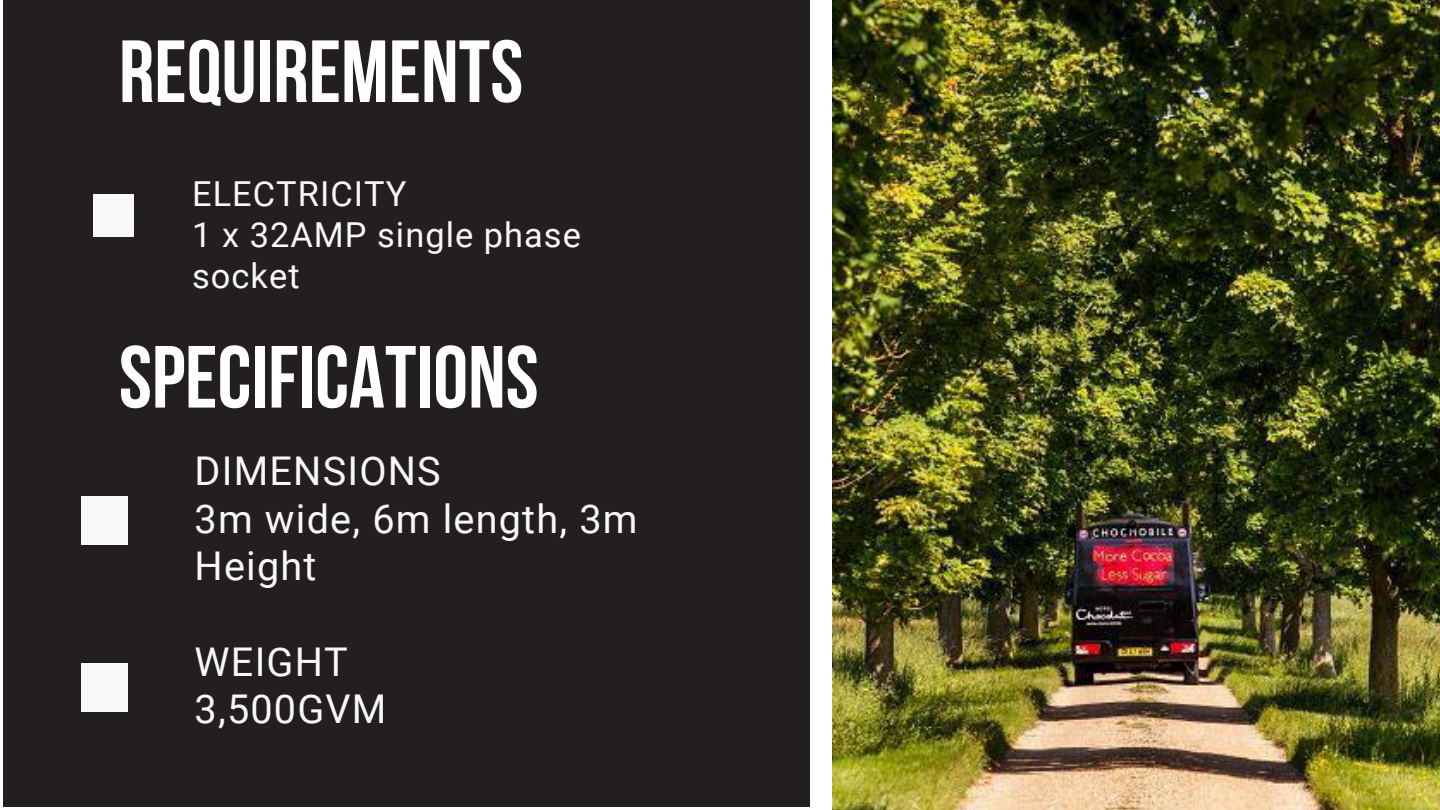
<style>
.page{position:relative;width:1440px;height:810px;background:#fff}
.page>*{position:absolute;margin:0;border:0;box-sizing:border-box;transform-origin:0 0}
.t1{font:88px "Bebas Neue Cyrillic";color:#fff}
.t2{font:39.6px/47.4px "Roboto";letter-spacing:.03em;color:#f9f8f9}
.t3{font:34.4px/41.1px "Roboto";letter-spacing:.03em;color:#f9f8f9}
</style>
<div class="page">
<div style="left:4px;top:0;width:851px;height:807px;background:#231f20"></div>
<div style="left:81px;top:496px;width:46px;height:49px;background:#f9f8f9"></div>
<div style="left:81px;top:663px;width:46px;height:49px;background:#f9f8f9"></div>
<div style="left:810px;top:0;width:45px;height:810px;background:#fff"></div>
<div style="left:94px;top:195px;width:40px;height:42px;background:#f9f8f9"></div>
<img style="left:833px;top:0;width:607px;height:810px">
<p class="t1" style="left:119px;top:36px;width:406px">REQUIREMENTS</p>
<p class="t3" style="left:192px;top:174px;width:216px">ELECTRICITY</p>
<p class="t3" style="left:192px;top:215px;width:390px">1 x 32AMP single phase socket</p>
<p class="t1" style="left:119px;top:342px;width:421px">SPECIFICATIONS</p>
<p class="t2" style="left:195px;top:448px;width:248px">DIMENSIONS</p>
<p class="t2" style="left:195px;top:495px;width:444px">3m wide, 6m length, 3m<br>Height</p>
<p class="t2" style="left:195px;top:639px;width:155px">WEIGHT</p>
<p class="t2" style="left:195px;top:686px;width:193px">3,500GVM</p>
</div>
